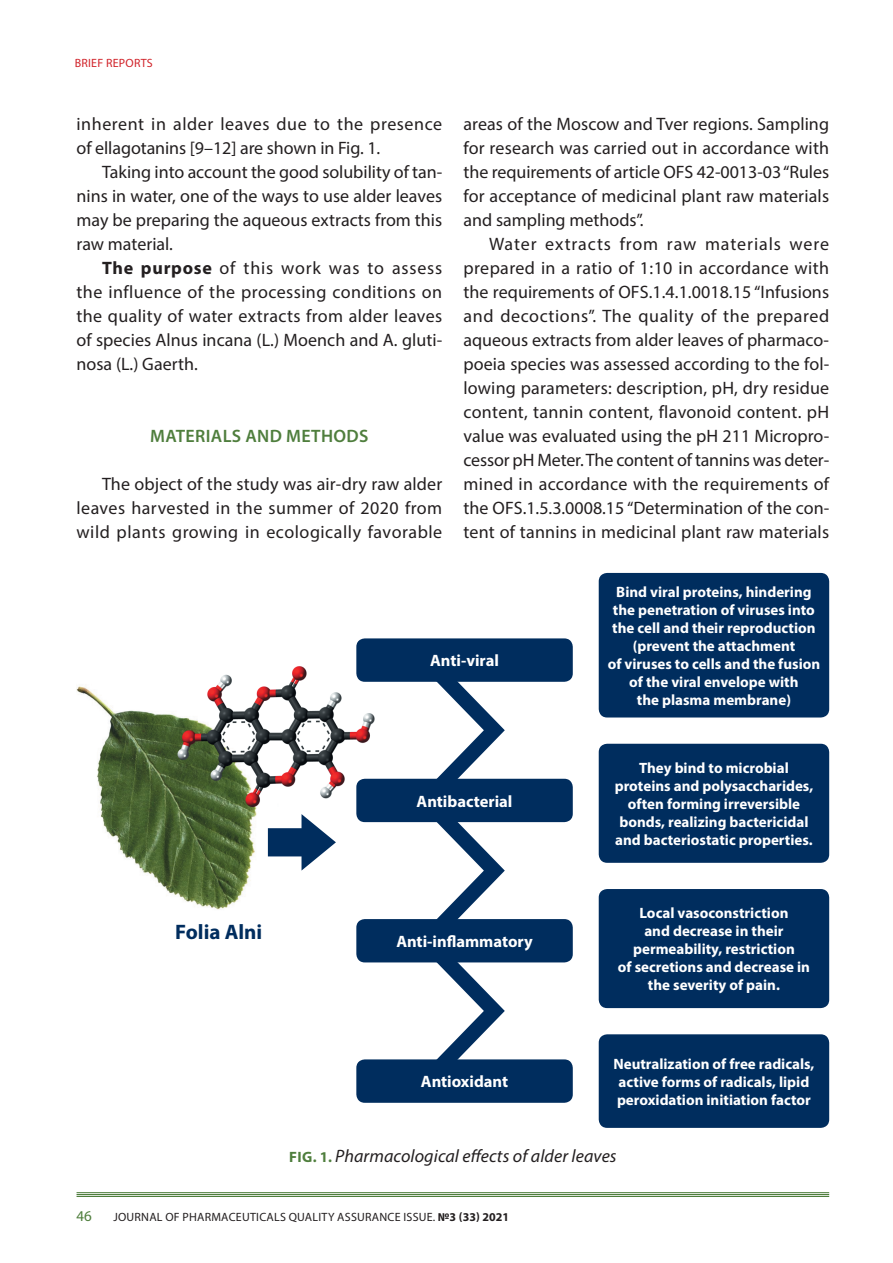
<style>
.page{position:relative;width:893px;height:1263px;background:#fff}
.page>*{position:absolute;margin:0;border:0;box-sizing:border-box;transform-origin:0 0}
.t1{font:700 21px "Myriad Pro";color:#002d5e}
.t2{font:18px/24px "Myriad Pro";letter-spacing:.01em;color:#231f20;text-align:justify}
.t3{font:italic 18px "Myriad Pro";letter-spacing:.005em;color:#231f20}
.t4{font:600 18px "Myriad Pro";letter-spacing:.02em;color:#4f7e3d}
.t5{font:700 16.5px "Myriad Pro";color:#fff}
.t6{font:700 15px/18px "Myriad Pro";color:#fff;text-align:center}
.t7{font:15px "Myriad Pro";color:#4f7e3d}
.t8{font:12px "Myriad Pro";letter-spacing:.02em;color:#231f20}
.t9{font:12px "Myriad Pro";letter-spacing:.02em;color:#d1232a}
.s1{font-weight:700}
.s2{font-weight:700;font-style:normal;font-size:15px;color:#4f7e3d}
</style>
<div class="page">
<hr style="left:77px;top:1192px;width:752px;height:1px;background:#4f7e3d">
<hr style="left:77px;top:1194px;width:752px;height:1px;background:#4f7e3d">
<hr style="left:77px;top:1196px;width:752px;height:1px;background:#4f7e3d">
<svg style="left:408px;top:682px;width:107px;height:377px"></svg>
<img style="left:77px;top:666px;width:303px;height:244px">
<div style="left:599px;top:573px;width:230px;height:144px;background:#002d5e;border-radius:9px"></div>
<div style="left:356px;top:638px;width:217px;height:44px;background:#002d5e;border-radius:9px"></div>
<div style="left:356px;top:779px;width:217px;height:43px;background:#002d5e;border-radius:9px"></div>
<div style="left:356px;top:919px;width:217px;height:43px;background:#002d5e;border-radius:9px"></div>
<div style="left:356px;top:1059px;width:217px;height:44px;background:#002d5e;border-radius:9px"></div>
<div style="left:599px;top:889px;width:230px;height:119px;background:#002d5e;border-radius:9px"></div>
<div style="left:599px;top:744px;width:230px;height:119px;background:#002d5e;border-radius:9px"></div>
<div style="left:599px;top:1034px;width:230px;height:94px;background:#002d5e;border-radius:9px"></div>
<svg style="left:268px;top:814px;width:68px;height:56px"></svg>
<p class="t9" style="left:75px;top:58px;width:80px">BRIEF REPORTS</p>
<p class="t2" style="left:77px;top:114px;width:367px">inherent in alder leaves due to the presence of ellagotanins [9–12] are shown in Fig. 1.</p>
<p class="t2" style="left:77px;top:162px;width:367px;text-indent:26px">Taking into account the good solubility of tan&shy;nins in water, one of the ways to use alder leaves may be preparing the aqueous extracts from this raw material.</p>
<p class="t2" style="left:77px;top:258px;width:367px;text-indent:26px"><span class="s1">The purpose</span> of this work was to assess the influence of the processing conditions on the quality of water extracts from alder leaves of species Alnus incana (L.) Moench and A. gluti&shy;nosa (L.) Gaerth.</p>
<p class="t4" style="left:150px;top:429px;width:220px">MATERIALS AND METHODS</p>
<p class="t2" style="left:77px;top:474px;width:367px;text-indent:26px">The object of the study was air-dry raw alder leaves harvested in the summer of 2020 from wild plants growing in ecologically favorable</p>
<p class="t2" style="left:463px;top:114px;width:367px">areas of the Moscow and Tver regions. Sampling for research was carried out in accordance with the requirements of article OFS 42-0013-03 “Rules for acceptance of medicinal plant raw materials and sampling methods”.</p>
<p class="t2" style="left:463px;top:234px;width:367px;text-indent:26px">Water extracts from raw materials were prepared in a ratio of 1:10 in accordance with the requirements of OFS.1.4.1.0018.15 “Infusions and decoctions”. The quality of the prepared aqueous extracts from alder leaves of pharmaco&shy;poeia species was assessed according to the fol&shy;lowing parameters: description, pH, dry residue content, tannin content, flavonoid content. pH value was evaluated using the pH 211 Micropro&shy;cessor pH Meter. The content of tannins was deter&shy;mined in accordance with the requirements of the OFS.1.5.3.0008.15 “Determination of the con&shy;tent of tannins in medicinal plant raw materials</p>
<p class="t1" style="left:175px;top:924px;width:88px">Folia Alni</p>
<p class="t5" style="left:430px;top:654px;width:70px">Anti-viral</p>
<p class="t5" style="left:417px;top:795px;width:97px">Antibacterial</p>
<p class="t5" style="left:396px;top:935px;width:138px">Anti-inflammatory</p>
<p class="t6" style="left:608px;top:584px;width:214px">Bind viral proteins, hindering the penetration of viruses into the cell and their reproduction (prevent the attachment<br>of viruses to cells and the fusion of the viral envelope with<br>the plasma membrane)</p>
<p class="t6" style="left:615px;top:760px;width:200px">They bind to microbial proteins and polysaccharides, often forming irreversible bonds, realizing bactericidal and bacteriostatic properties.</p>
<p class="t6" style="left:618px;top:905px;width:194px">Local vasoconstriction<br>and decrease in their permeability, restriction<br>of secretions and decrease in the severity of pain.</p>
<p class="t7" style="left:77px;top:1211px;width:17px">46</p>
<p class="t5" style="left:421px;top:1075px;width:89px">Antioxidant</p>
<p class="t6" style="left:613px;top:1056px;width:203px;text-align:left">Neutralization of free radicals, active forms of radicals, lipid peroxidation initiation factor</p>
<p class="t3" style="left:289px;top:1149px;width:329px"><span class="s2">FIG. 1.</span> Pharmacological effects of alder leaves</p>
<p class="t8" style="left:113px;top:1212px;width:397px">JOURNAL OF PHARMACEUTICALS QUALITY ASSURANCE ISSUE. <span class="s1">№3 (33) 2021</span></p>
</div>
